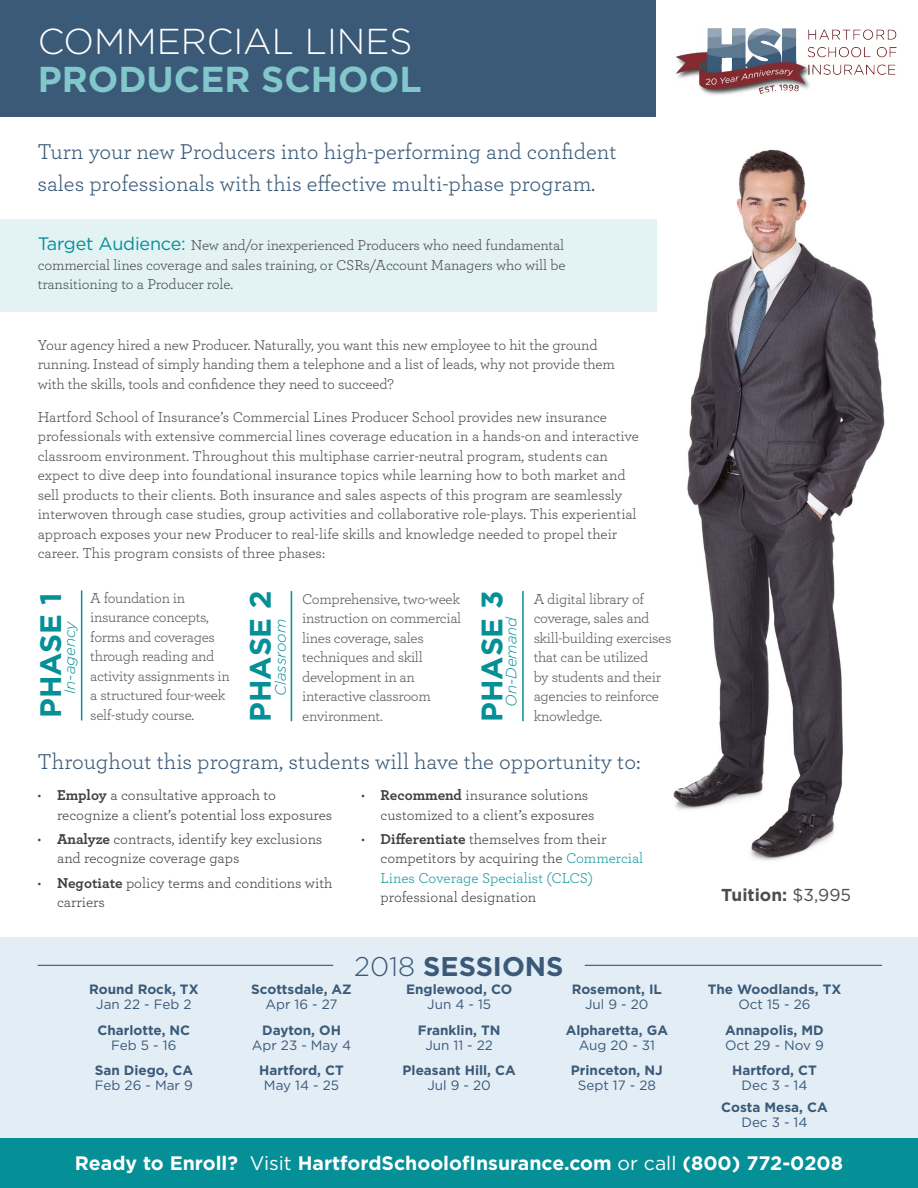
<style>
.page{position:relative;width:918px;height:1188px;background:#fff}
.page>*{position:absolute;margin:0;border:0;box-sizing:border-box;transform-origin:0 0}
.t1{font:300 36px "Gotham";color:#fff}
.t2{font:700 36px "Gotham";color:#82c7ca}
.t3{font:700 29.7px "Gotham";color:#058f96}
.t4{font:700 27px "Gotham";color:#3a5a78}
.t5{font:22.5px/31.5px "Archer";color:#3a5a78}
.t6{font:700 19.5px "Gotham";color:#fff}
.t7{font:700 17.25px "Gotham";color:#4d4d4d}
.t8{font:15px/19.5px "Archer";letter-spacing:-.01em;color:#4d4d4d}
.t9{font:15px/19.5px "Archer";letter-spacing:-.02em;color:#5a5a5a}
.t10{font:15px/19.5px "Archer";color:#414042}
.t11{font:italic 300 15px "Gotham";color:#058f96}
.t12{font:700 13.5px "Gotham";color:#3a5a78}
.t13{font:13.5px "Gotham";color:#3a5a78}
.s1{font-family:"Gotham";font-size:18px;color:#058f96}
.s2{font-weight:700}
.s3{color:#1e9aa0}
.s4{font-weight:300}
.s5{font-weight:400}
</style>
<div class="page">
<div style="left:0;top:937px;width:918px;height:251px;background:#e2edf6"></div>
<hr style="left:38px;top:965px;width:295px;height:1px;background:#3a5a78">
<hr style="left:585px;top:965px;width:297px;height:1px;background:#3a5a78">
<div style="left:0;top:0;width:918px;height:117px;background:#3a5a78"></div>
<img style="left:673px;top:149px;width:212px;height:712px">
<div style="left:0;top:219px;width:656px;height:93px;background:#e3f3f4"></div>
<div style="left:0;top:1138px;width:918px;height:50px;background:#058f96"></div>
<hr style="left:81px;top:590px;width:1px;height:130px;background:#058f96">
<hr style="left:291px;top:591px;width:1px;height:130px;background:#058f96">
<hr style="left:522px;top:591px;width:2px;height:130px;background:#058f96">
<div style="left:656px;top:0;width:262px;height:118px;background:#fff"></div>
<img style="left:676px;top:28px;width:221px;height:67px">
<h1 class="t1" style="left:38px;top:19px;width:376px">COMMERCIAL LINES</h1>
<h1 class="t2" style="left:38px;top:55px;width:386px">PRODUCER SCHOOL</h1>
<h3 class="t5" style="left:38px;top:135px;width:580px">Turn your new Producers into high-performing and confident sales professionals with this effective multi-phase program.</h3>
<p class="t8" style="left:38px;top:235px;width:529px;text-align:justify"><span class="s1">Target Audience:</span> New and/or inexperienced Producers who need fundamental commercial lines coverage and sales training, or CSRs/Account Managers who will be transitioning to a Producer role.</p>
<p class="t8" style="left:38px;top:334px;width:579px">Your agency hired a new Producer. Naturally, you want this new employee to hit the ground running. Instead of simply handing them a telephone and a list of leads, why not provide them with the skills, tools and confidence they need to succeed?</p>
<p class="t8" style="left:38px;top:406px;width:603px">Hartford School of Insurance’s Commercial Lines Producer School provides new insurance professionals with extensive commercial lines coverage education in a hands-on and interactive classroom environment. Throughout this multiphase carrier-neutral program, students can expect to dive deep into foundational insurance topics while learning how to both market and sell products to their clients. Both insurance and sales aspects of this program are seamlessly interwoven through case studies, group activities and collaborative role-plays. This experiential approach exposes your new Producer to real-life skills and knowledge needed to propel their career. This program consists of three phases:</p>
<h2 class="t3" style="left:31px;top:718px;width:127px;rotate:-90deg">PHASE 1</h2>
<p class="t11" style="left:61px;top:694px;width:76px;rotate:-90deg">In-agency</p>
<p class="t9" style="left:90px;top:587px;width:141px">A foundation in insurance concepts, forms and coverages through reading and activity assignments in a structured four-week</p>
<p class="t9" style="left:90px;top:704px;width:105px">self-study course.</p>
<h2 class="t3" style="left:241px;top:722px;width:133px;rotate:-90deg">PHASE 2</h2>
<p class="t11" style="left:271px;top:696px;width:79px;rotate:-90deg">Classroom</p>
<p class="t9" style="left:302px;top:588px;width:161px">Comprehensive, two-week instruction on commercial lines coverage, sales techniques and skill development in an interactive classroom</p>
<p class="t9" style="left:302px;top:705px;width:82px">environment.</p>
<h2 class="t3" style="left:472px;top:722px;width:133px;rotate:-90deg">PHASE 3</h2>
<p class="t11" style="left:502px;top:707px;width:92px;rotate:-90deg">On-Demand</p>
<p class="t9" style="left:534px;top:588px;width:139px">A digital library of coverage, sales and skill-building exercises that can be utilized<br>by students and their agencies to reinforce</p>
<p class="t9" style="left:534px;top:705px;width:70px">knowledge.</p>
<h3 class="t5" style="left:38px;top:745px;width:604px">Throughout this program, students will have the opportunity to:</h3>
<p class="t10" style="left:57px;top:785px;width:277px;text-indent:-19px">• <span class="s2">Employ</span> a consultative approach to recognize a client’s potential loss exposures</p>
<p class="t10" style="left:57px;top:828px;width:267px;text-indent:-19px">• <span class="s2">Analyze</span> contracts, identify key exclusions and recognize coverage gaps</p>
<p class="t10" style="left:57px;top:872px;width:277px;text-indent:-19px">• <span class="s2">Negotiate</span> policy terms and conditions with carriers</p>
<p class="t10" style="left:381px;top:785px;width:216px;text-indent:-19px">• <span class="s2">Recommend</span> insurance solutions customized to a client’s exposures</p>
<p class="t10" style="left:381px;top:828px;width:264px;text-indent:-19px">• <span class="s2">Differentiate</span> themselves from their competitors by acquiring the <span class="s3">Commercial<br>Lines Coverage Specialist (CLCS)</span></p>
<p class="t10" style="left:381px;top:887px;width:157px">professional designation</p>
<p class="t12" style="left:89px;top:981px;width:111px">Round Rock, TX</p>
<p class="t13" style="left:96px;top:996px;width:97px">Jan 22 - Feb 2</p>
<p class="t12" style="left:97px;top:1021px;width:94px">Charlotte, NC</p>
<p class="t13" style="left:111px;top:1037px;width:67px">Feb 5 - 16</p>
<p class="t12" style="left:95px;top:1062px;width:100px">San Diego, CA</p>
<p class="t13" style="left:95px;top:1077px;width:99px">Feb 26 - Mar 9</p>
<h3 class="t4" style="left:354px;top:949px;width:211px"><span class="s4">2018</span> SESSIONS</h3>
<p class="t12" style="left:251px;top:981px;width:102px">Scottsdale, AZ</p>
<p class="t13" style="left:265px;top:996px;width:74px">Apr 16 - 27</p>
<p class="t12" style="left:262px;top:1021px;width:80px">Dayton, OH</p>
<p class="t13" style="left:252px;top:1037px;width:101px">Apr 23 - May 4</p>
<p class="t12" style="left:259px;top:1062px;width:86px">Hartford, CT</p>
<p class="t13" style="left:264px;top:1077px;width:77px">May 14 - 25</p>
<p class="t12" style="left:406px;top:981px;width:107px">Englewood, CO</p>
<p class="t13" style="left:427px;top:996px;width:65px">Jun 4 - 15</p>
<p class="t12" style="left:418px;top:1021px;width:84px">Franklin, TN</p>
<p class="t13" style="left:425px;top:1037px;width:69px">Jun 11 - 22</p>
<p class="t12" style="left:403px;top:1062px;width:115px">Pleasant Hill, CA</p>
<p class="t13" style="left:427px;top:1077px;width:65px">Jul 9 - 20</p>
<p class="t12" style="left:572px;top:981px;width:92px">Rosemont, IL</p>
<p class="t13" style="left:585px;top:996px;width:65px">Jul 9 - 20</p>
<p class="t12" style="left:566px;top:1021px;width:104px">Alpharetta, GA</p>
<p class="t13" style="left:579px;top:1037px;width:78px">Aug 20 - 31</p>
<p class="t12" style="left:571px;top:1062px;width:93px">Princeton, NJ</p>
<p class="t13" style="left:578px;top:1077px;width:80px">Sept 17 - 28</p>
<p class="t7" style="left:721px;top:884px;width:131px">Tuition: <span class="s5">$3,995</span></p>
<p class="t12" style="left:708px;top:981px;width:135px">The Woodlands, TX</p>
<p class="t13" style="left:738px;top:996px;width:74px">Oct 15 - 26</p>
<p class="t12" style="left:725px;top:1021px;width:100px">Annapolis, MD</p>
<p class="t13" style="left:725px;top:1037px;width:100px">Oct 29 - Nov 9</p>
<p class="t12" style="left:732px;top:1062px;width:86px">Hartford, CT</p>
<p class="t13" style="left:741px;top:1077px;width:68px">Dec 3 - 14</p>
<p class="t12" style="left:721px;top:1098px;width:108px">Costa Mesa, CA</p>
<p class="t13" style="left:741px;top:1113px;width:68px">Dec 3 - 14</p>
<h3 class="t6" style="left:78px;top:1141px;width:764px">Ready to Enroll? <span class="s5">Visit</span> hartfordschoolofinsurance.com <span class="s5">or call</span> (800) 772-0208</h3>
<h3 class="t6" style="left:75px;top:1150px;width:770px">Ready to Enroll? <span class="s5">Visit</span> HartfordSchoolofInsurance.com <span class="s5">or call</span> (800) 772-0208</h3>
</div>
